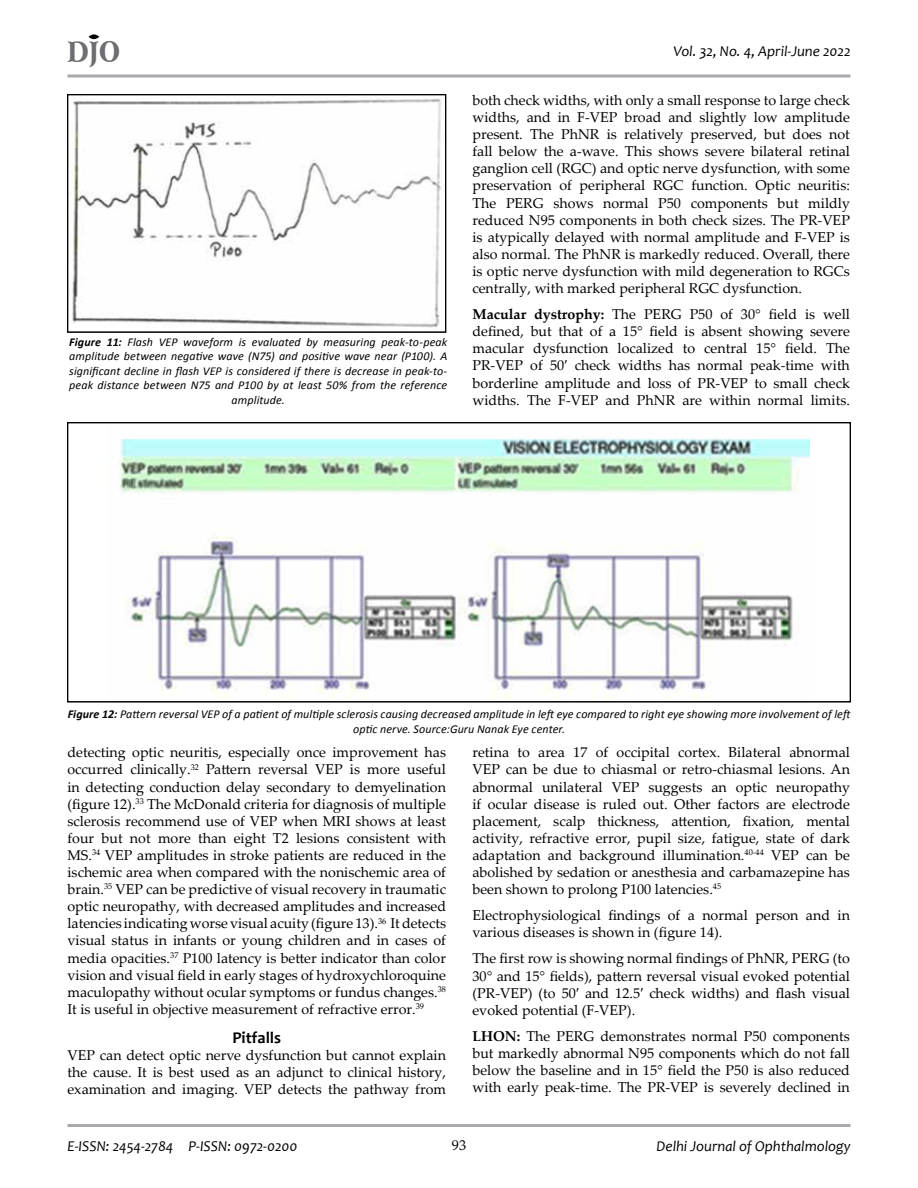
<style>
.page{position:relative;width:918px;height:1188px;background:#fff}
.page>*{position:absolute;margin:0;border:0;box-sizing:border-box;transform-origin:0 0}
.t1{font:900 28.2px "Arrus BT";color:#6d6e71;scale:.82 1}
.t2{font:700 16.5px "Candara";color:#000}
.t3{font:italic 15px "Candara";color:#000}
.t4{font:14.25px/17.1px "Palatino Linotype";color:#000;text-align:justify}
.t5{font:italic 12px/14.4px "Calibri";letter-spacing:.01em;color:#000;text-align:center}
.s1{font-weight:700}
</style>
<div class="page">
<hr style="left:68px;top:74px;width:782px;height:3px;background:#a7a9ac">
<hr style="left:68px;top:1124px;width:782px;height:3px;background:#a7a9ac">
<div style="left:89px;top:34px;width:10px;height:5px;background:#000;border-radius:50%"></div>
<svg style="left:67px;top:94px;width:379px;height:238px"></svg>
<svg style="left:67px;top:422px;width:784px;height:280px"></svg>
<h1 class="t1" style="left:68px;top:34px;width:66px">DJO</h1>
<p class="t3" style="left:673px;top:42px;width:179px">Vol. 32, No. 4, April-June 2022</p>
<p class="t5" style="left:69px;top:334px;width:380px"><span class="s1">Figure 11:</span> Flash VEP waveform is evaluated by measuring peak-to-peak amplitude between negative wave (N75) and positive wave near (P100). A significant decline in flash VEP is considered if there is decrease in peak-to&shy;peak distance between N75 and P100 by at least 50% from the reference amplitude.</p>
<p class="t4" style="left:472px;top:91px;width:379px">both check widths, with only a small response to large check widths, and in F-VEP broad and slightly low amplitude present. The PhNR is relatively preserved, but does not fall below the a-wave. This shows severe bilateral retinal ganglion cell (RGC) and optic nerve dysfunction, with some preservation of peripheral RGC function. Optic neuritis:<br>The PERG shows normal P50 components but mildly reduced N95 components in both check sizes. The PR-VEP is atypically delayed with normal amplitude and F-VEP is also normal. The PhNR is markedly reduced. Overall, there is optic nerve dysfunction with mild degeneration to RGCs centrally, with marked peripheral RGC dysfunction.</p>
<p class="t4" style="left:472px;top:305px;width:379px"><span class="s1">Macular dystrophy:</span> The PERG P50 of 30° field is well defined, but that of a 15° field is absent showing severe macular dysfunction localized to central 15° field. The PR-VEP of 50′ check widths has normal peak-time with borderline amplitude and loss of PR-VEP to small check widths. The F-VEP and PhNR are within normal limits.</p>
<p class="t5" style="left:68px;top:707px;width:786px"><span class="s1">Figure 12:</span> Pattern reversal VEP of a patient of multiple sclerosis causing decreased amplitude in left eye compared to right eye showing more involvement of left optic nerve. Source:Guru Nanak Eye center.</p>
<p class="t4" style="left:67px;top:743px;width:380px">detecting optic neuritis, especially once improvement has occurred clinically.<sup>32</sup> Pattern reversal VEP is more useful in detecting conduction delay secondary to demyelination (figure 12).<sup>33</sup> The McDonald criteria for diagnosis of multiple sclerosis recommend use of VEP when MRI shows at least four but not more than eight T2 lesions consistent with MS.<sup>34</sup> VEP amplitudes in stroke patients are reduced in the ischemic area when compared with the nonischemic area of brain.<sup>35</sup> VEP can be predictive of visual recovery in traumatic optic neuropathy, with decreased amplitudes and increased latencies indicating worse visual acuity (figure 13).<sup>36</sup> It detects visual status in infants or young children and in cases of media opacities.<sup>37</sup> P100 latency is better indicator than color vision and visual field in early stages of hydroxychloroquine maculopathy without ocular symptoms or fundus changes.<sup>38<br></sup>It is useful in objective measurement of refractive error.<sup>39</sup></p>
<p class="t2" style="left:232px;top:1027px;width:50px">Pitfalls</p>
<p class="t4" style="left:68px;top:1046px;width:380px">VEP can detect optic nerve dysfunction but cannot explain the cause. It is best used as an adjunct to clinical history, examination and imaging. VEP detects the pathway from</p>
<p class="t4" style="left:472px;top:743px;width:379px">retina to area 17 of occipital cortex. Bilateral abnormal VEP can be due to chiasmal or retro-chiasmal lesions. An abnormal unilateral VEP suggests an optic neuropathy if ocular disease is ruled out. Other factors are electrode placement, scalp thickness, attention, fixation, mental activity, refractive error, pupil size, fatigue, state of dark adaptation and background illumination.<sup>40-44</sup> VEP can be abolished by sedation or anesthesia and carbamazepine has been shown to prolong P100 latencies.<sup>45</sup></p>
<p class="t4" style="left:473px;top:906px;width:379px">Electrophysiological findings of a normal person and in various diseases is shown in (figure 14).</p>
<p class="t4" style="left:473px;top:950px;width:379px">The first row is showing normal findings of PhNR, PERG (to 30° and 15° fields), pattern reversal visual evoked potential (PR-VEP) (to 50′ and 12.5′ check widths) and flash visual evoked potential (F-VEP).</p>
<p class="t4" style="left:473px;top:1027px;width:379px"><span class="s1">LHON:</span> The PERG demonstrates normal P50 components but markedly abnormal N95 components which do not fall below the baseline and in 15° field the P50 is also reduced with early peak-time. The PR-VEP is severely declined in</p>
<p class="t3" style="left:68px;top:1136px;width:232px">E-ISSN: 2454-2784 P-ISSN: 0972-0200</p>
<p class="t4" style="left:452px;top:1136px;width:16px">93</p>
<p class="t3" style="left:657px;top:1136px;width:195px">Delhi Journal of Ophthalmology</p>
</div>
